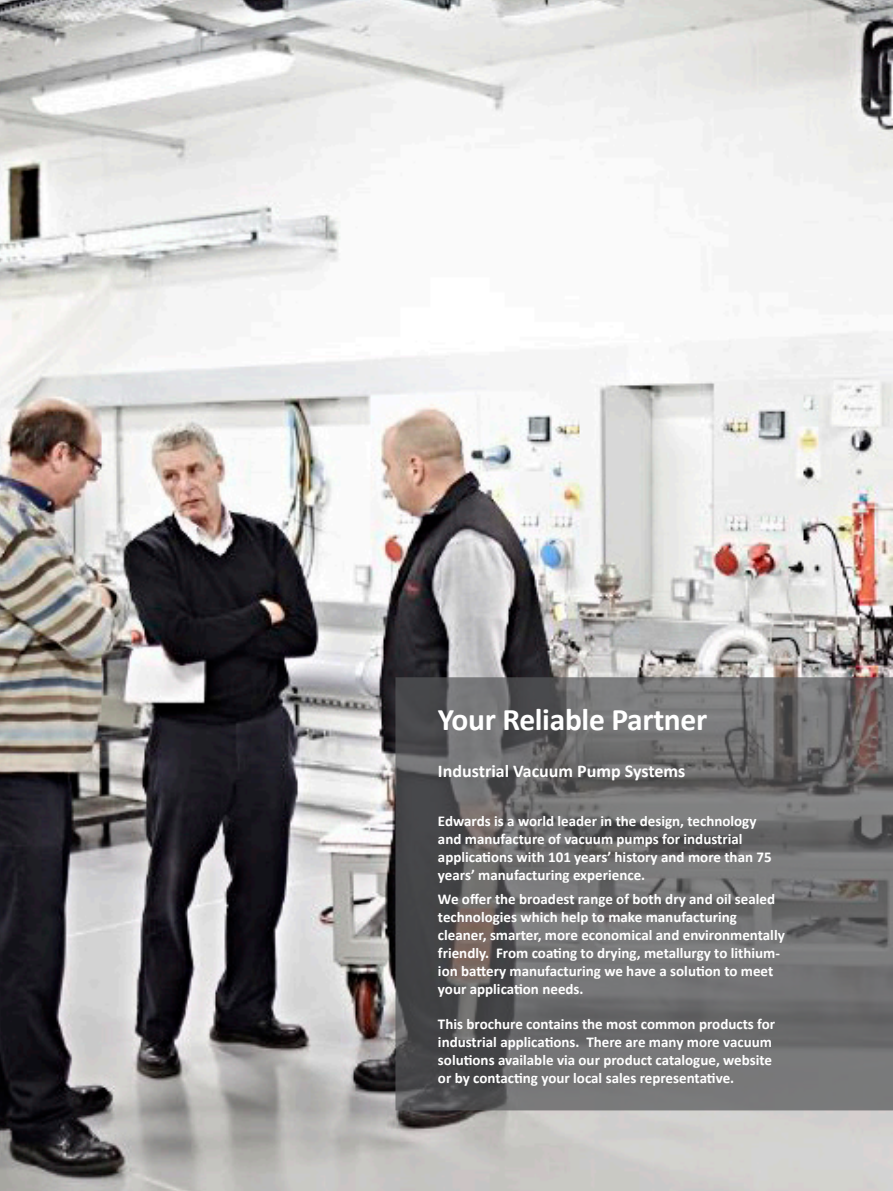
<style>
.page{position:relative;width:893px;height:1191px;background:#fff}
.page>*{position:absolute;margin:0;border:0;box-sizing:border-box;transform-origin:0 0}
.new_Heading_1{font:700 31.5px "Calibri";letter-spacing:-.01em;color:#fff}
.new_Intro___pull_out{font:700 18px "Calibri";color:#fff}
.new_Lead-in_text{font:700 15px/18px "Calibri";color:#fff}
.new_Body_text{font:700 15px/18px "Calibri";color:#fff}
</style>
<div class="page">
<img style="left:0;top:0;width:893px;height:1191px">
<svg style="left:395px;top:677px;width:498px;height:433px;background:#696869"></svg>
<p class="new_Heading_1" style="left:438px;top:697px;width:271px">Your Reliable Partner</p>
<p class="new_Intro___pull_out" style="left:438px;top:758px;width:249px">Industrial Vacuum Pump Systems</p>
<p class="new_Body_text" style="left:438px;top:811px;width:335px">Edwards is a world leader in the design, technology and manufacture of vacuum pumps for industrial applications with 101 years’ history and more than 75 years’ manufacturing experience.</p>
<p class="new_Lead-in_text" style="left:438px;top:890px;width:348px">We offer the broadest range of both dry and oil sealed technologies which help to make manufacturing cleaner, smarter, more economical and environmentally friendly. From coating to drying, metallurgy to lithium&shy;ion battery manufacturing we have a solution to meet your application needs.</p>
<p class="new_Lead-in_text" style="left:438px;top:1015px;width:339px">This brochure contains the most common products for industrial applications. There are many more vacuum solutions available via our product catalogue, website or by contacting your local sales representative.</p>
</div>
